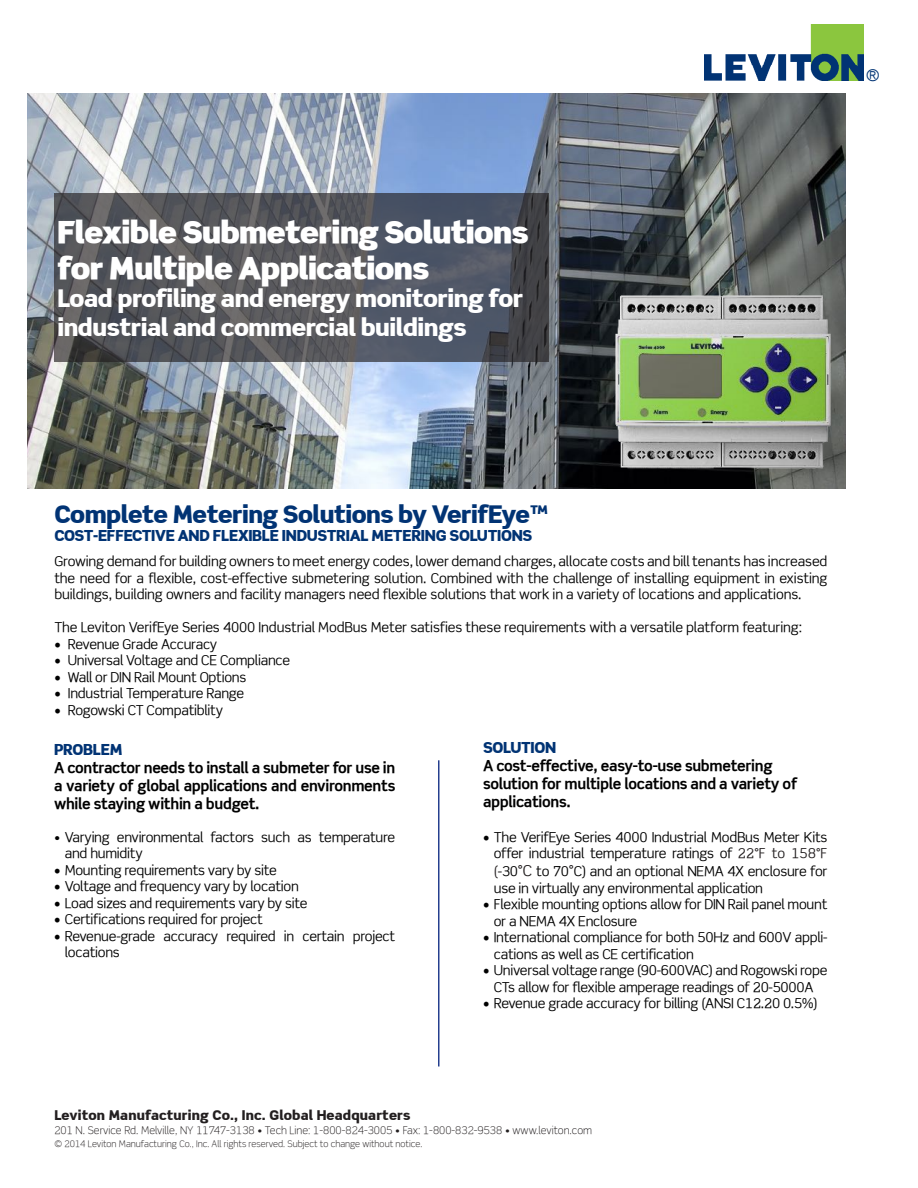
<style>
.page{position:relative;width:918px;height:1188px;background:#fff}
.page>*{position:absolute;margin:0;border:0;box-sizing:border-box;transform-origin:0 0}
.t1{font:900 30px/36px "Scene Ultra";letter-spacing:-.02em;color:#fff}
.t2{font:900 24px/28.8px "Scene";letter-spacing:-.02em;color:#fff}
.t3{font:900 24px "Scene";letter-spacing:-.02em;color:#013374}
.t4{font:16.2px "Scene";color:#013374}
.t5{font:700 15px/18px "Scene";letter-spacing:-.02em;color:#000;text-align:justify}
.t6{font:900 15px "Scene";letter-spacing:-.02em;color:#013374}
.t7{font:13.5px/16.5px "Scene";letter-spacing:-.02em;color:#000}
.t8{font:900 13.35px "Scene";letter-spacing:.01em;color:#231f20}
.t9{font:300 10.5px "Scene";color:#231f20}
.t10{font:300 9px "Scene";color:#231f20}
.s1{font-family:"Scene Alt"}
.s2{font-weight:300}
.s3{font-family:"Scene Alt";color:#231f20}
.s4{color:#231f20}
.s5{font-size:15px;color:#231f20}
</style>
<div class="page">
<img style="left:27px;top:93px;width:819px;height:395px">
<svg style="left:54px;top:193px;width:495px;height:169px;background:#51545c"></svg>
<hr style="left:438px;top:760px;width:2px;height:306px;background:#253f8e">
<img style="left:704px;top:25px;width:160px;height:56px">
<img style="left:607px;top:287px;width:239px;height:199px">
<h1 class="t1" style="left:57px;top:213px;width:473px">Flexible Submetering Solutions for Multiple Applications</h1>
<h2 class="t2" style="left:57px;top:284px;width:467px">Load profiling and energy monitoring for industrial and commercial buildings</h2>
<p class="t4" style="left:866px;top:65px;width:16px">®</p>
<h2 class="t3" style="left:54px;top:499px;width:495px">Complete Metering Solutions by VerifEye™</h2>
<p class="t6" style="left:54px;top:526px;width:480px">COST-EFFECTIVE AND FLEXIBLE INDUSTRIAL METERING SOLUTIONS</p>
<p class="t7" style="left:54px;top:553px;width:775px;text-align:justify">Growing demand for building owners to meet energy codes, lower demand charges, allocate costs and bill tenants has increased the need for a flexible, cost-effective submetering solution. Combined with the challenge of installing equipment in existing buildings, building owners and facility managers need flexible solutions that work in a variety of locations and applications.</p>
<p class="t7" style="left:54px;top:619px;width:749px">The Leviton VerifEye Series <span class="s1">4000</span> Industrial ModBus Meter satisfies these requirements with a versatile platform featuring:</p>
<p class="t7" style="left:54px;top:636px;width:164px">• Revenue Grade Accuracy</p>
<p class="t7" style="left:54px;top:652px;width:237px">• Universal Voltage and CE Compliance</p>
<p class="t7" style="left:54px;top:669px;width:194px">• Wall or DIN Rail Mount Options</p>
<p class="t7" style="left:54px;top:685px;width:191px">• Industrial Temperature Range</p>
<p class="t7" style="left:54px;top:702px;width:170px">• Rogowski CT Compatiblity</p>
<p class="t6" style="left:54px;top:740px;width:70px">PROBLEM</p>
<p class="t5" style="left:54px;top:758px;width:343px">A contractor needs to install a submeter for use in a variety of global applications and environments while staying within a budget.</p>
<p class="t7" style="left:65px;top:828px;width:332px;text-indent:-11px"><span class="s2">•</span> Varying environmental factors such as temperature and humidity</p>
<p class="t7" style="left:54px;top:861px;width:225px">• Mounting requirements vary by site</p>
<p class="t7" style="left:54px;top:878px;width:246px">• Voltage and frequency vary by location</p>
<p class="t7" style="left:54px;top:894px;width:255px">• Load sizes and requirements vary by site</p>
<p class="t7" style="left:54px;top:911px;width:211px">• Certifications required for project</p>
<p class="t7" style="left:65px;top:927px;width:332px;text-indent:-11px">• Revenue-grade accuracy required in certain project locations</p>
<p class="t6" style="left:483px;top:738px;width:75px">SOLUTION</p>
<p class="t5" style="left:483px;top:757px;width:316px;text-align:left">A cost-effective, easy-to-use submetering solution for multiple locations and a variety of applications.</p>
<p class="t7" style="left:483px;top:828px;width:346px;text-align:right">• The VerifEye Series <span class="s1">4000</span> Industrial ModBus Meter Kits offer industrial temperature ratings of <span class="s3">22</span><span class="s4">°F to</span> <span class="s3">158</span><span class="s4">°F</span></p>
<p class="t7" style="left:494px;top:863px;width:335px"><span class="s4">(</span>-<span class="s1">30</span><span class="s5">°C</span> to <span class="s1">70</span><span class="s5">°</span>C) and an optional NEMA <span class="s1">4</span>X enclosure for use in virtually any environmental application</p>
<p class="t7" style="left:494px;top:896px;width:335px;text-indent:-11px">• Flexible mounting options allow for DIN Rail panel mount or a NEMA <span class="s1">4</span>X Enclosure</p>
<p class="t7" style="left:494px;top:929px;width:335px;text-indent:-11px">• International compliance for both <span class="s1">50</span>Hz and <span class="s1">600</span>V appli&shy;cations as well as CE certification</p>
<p class="t7" style="left:483px;top:962px;width:346px;text-align:center">• Universal voltage range (<span class="s1">90-600</span>VAC) and Rogowski rope<br>CTs allow for flexible amperage readings of <span class="s1">20-5000</span>A</p>
<p class="t7" style="left:483px;top:995px;width:336px">• Revenue grade accuracy for billing (ANSI C<span class="s1">12.20 0.5</span>%)</p>
<p class="t8" style="left:54px;top:1107px;width:358px">Leviton Manufacturing Co., Inc. Global Headquarters</p>
<p class="t9" style="left:54px;top:1124px;width:539px"><span class="s1">201</span> N. Service Rd. Melville, NY <span class="s1">11747-3138</span> • Tech Line: <span class="s1">1-800-824-3005</span> • Fax: <span class="s1">1-800-832-9538</span> • www.leviton.com</p>
<p class="t10" style="left:54px;top:1139px;width:370px">© <span class="s1">2014</span> Leviton Manufacturing Co., Inc. All rights reserved. Subject to change without notice.</p>
</div>
